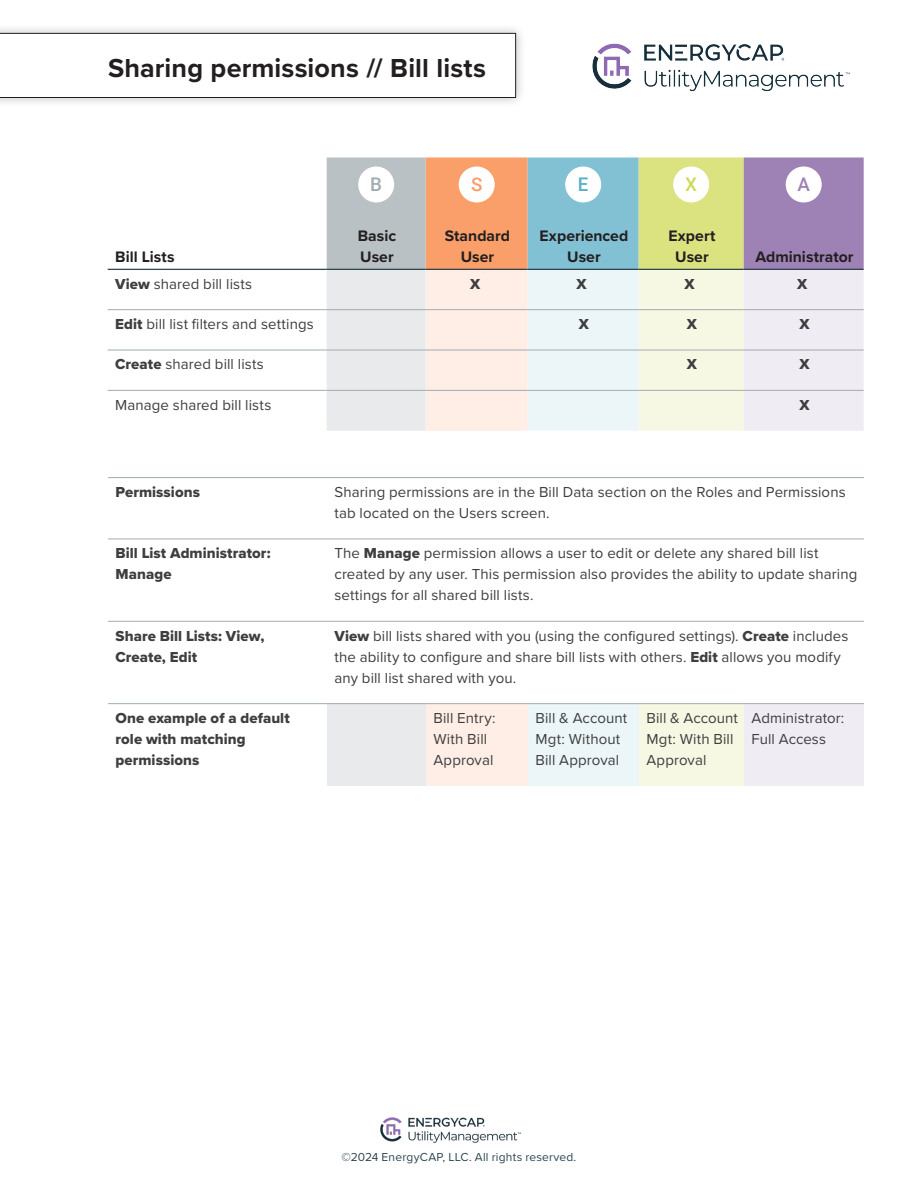
<style>
.page{position:relative;width:918px;height:1188px;background:#fff}
.page>*{position:absolute;margin:0;border:0;box-sizing:border-box;transform-origin:0 0}
.t1{font:700 27px "Proxima Nova";letter-spacing:.005em;color:#231f20}
.t2{font:500 18.75px "Roboto";color:#a2acb1}
.t3{font:500 18.75px "Roboto";color:#fa9e69}
.t4{font:500 18.75px "Roboto";color:#59b0c7}
.t5{font:500 18.75px "Roboto";color:#cfd957}
.t6{font:500 18.75px "Roboto";color:#9e82b5}
.Headers{font:700 15.75px/21px "Proxima Nova";letter-spacing:.005em;color:#231f20;text-align:center}
.body{font:15px/21px "Proxima Nova";letter-spacing:.005em;color:#3e3e3f}
.body-2{font:15px/21px "Proxima Nova Extrabld";letter-spacing:.005em;color:#3e3e3f}
.t7{font:12px "Proxima Nova";letter-spacing:.015em;color:#2d444f}
.s1{font-family:"Proxima Nova Extrabld"}
</style>
<div class="page">
<div style="left:0;top:23px;width:526px;height:85px;background:#231f20;opacity:.3"></div>
<svg style="left:0;top:33px;width:516px;height:65px"></svg>
<svg style="left:327px;top:158px;width:537px;height:273px;background:#dbd8d0"></svg>
<hr style="left:108px;top:309px;width:219px;height:1px;background:#a2acb1">
<hr style="left:327px;top:309px;width:99px;height:1px;background:#a2acb1">
<hr style="left:426px;top:309px;width:102px;height:1px;background:#a2acb1">
<hr style="left:528px;top:309px;width:111px;height:1px;background:#a2acb1">
<hr style="left:639px;top:309px;width:105px;height:1px;background:#a2acb1">
<hr style="left:744px;top:309px;width:120px;height:1px;background:#a2acb1">
<hr style="left:108px;top:350px;width:219px;height:1px;background:#a2acb1">
<hr style="left:327px;top:350px;width:99px;height:1px;background:#a2acb1">
<hr style="left:426px;top:350px;width:102px;height:1px;background:#a2acb1">
<hr style="left:528px;top:350px;width:111px;height:1px;background:#a2acb1">
<hr style="left:639px;top:350px;width:105px;height:1px;background:#a2acb1">
<hr style="left:744px;top:350px;width:120px;height:1px;background:#a2acb1">
<hr style="left:108px;top:390px;width:219px;height:1px;background:#a2acb1">
<hr style="left:327px;top:390px;width:99px;height:1px;background:#a2acb1">
<hr style="left:426px;top:390px;width:102px;height:1px;background:#a2acb1">
<hr style="left:528px;top:390px;width:111px;height:1px;background:#a2acb1">
<hr style="left:639px;top:390px;width:105px;height:1px;background:#a2acb1">
<hr style="left:744px;top:390px;width:120px;height:1px;background:#a2acb1">
<hr style="left:108px;top:269px;width:219px;height:1px;background:#162f3b">
<hr style="left:327px;top:269px;width:99px;height:1px;background:#162f3b">
<hr style="left:426px;top:269px;width:102px;height:1px;background:#162f3b">
<hr style="left:528px;top:269px;width:111px;height:1px;background:#162f3b">
<hr style="left:639px;top:269px;width:105px;height:1px;background:#162f3b">
<hr style="left:744px;top:269px;width:120px;height:1px;background:#162f3b">
<div style="left:358px;top:166px;width:36px;height:36px;background:#fff;border-radius:50%"></div>
<div style="left:459px;top:166px;width:36px;height:36px;background:#fff;border-radius:50%"></div>
<div style="left:565px;top:166px;width:36px;height:36px;background:#fff;border-radius:50%"></div>
<div style="left:673px;top:166px;width:36px;height:36px;background:#fff;border-radius:50%"></div>
<div style="left:786px;top:166px;width:36px;height:36px;background:#fff;border-radius:50%"></div>
<div style="left:327px;top:704px;width:99px;height:82px;background:#e8eaeb"></div>
<div style="left:426px;top:704px;width:102px;height:82px;background:#feeee6"></div>
<div style="left:528px;top:704px;width:111px;height:82px;background:#ecf6f8"></div>
<div style="left:639px;top:704px;width:105px;height:82px;background:#f7f8e3"></div>
<div style="left:744px;top:704px;width:120px;height:82px;background:#f0ecf4"></div>
<hr style="left:108px;top:477px;width:219px;height:1px;background:#a2acb1">
<hr style="left:327px;top:477px;width:99px;height:1px;background:#a2acb1">
<hr style="left:426px;top:477px;width:102px;height:1px;background:#a2acb1">
<hr style="left:528px;top:477px;width:111px;height:1px;background:#a2acb1">
<hr style="left:639px;top:477px;width:105px;height:1px;background:#a2acb1">
<hr style="left:744px;top:477px;width:120px;height:1px;background:#a2acb1">
<hr style="left:108px;top:539px;width:219px;height:1px;background:#a2acb1">
<hr style="left:327px;top:539px;width:99px;height:1px;background:#a2acb1">
<hr style="left:426px;top:539px;width:102px;height:1px;background:#a2acb1">
<hr style="left:528px;top:539px;width:111px;height:1px;background:#a2acb1">
<hr style="left:639px;top:539px;width:105px;height:1px;background:#a2acb1">
<hr style="left:744px;top:539px;width:120px;height:1px;background:#a2acb1">
<hr style="left:108px;top:621px;width:219px;height:1px;background:#a2acb1">
<hr style="left:327px;top:621px;width:99px;height:1px;background:#a2acb1">
<hr style="left:426px;top:621px;width:102px;height:1px;background:#a2acb1">
<hr style="left:528px;top:621px;width:111px;height:1px;background:#a2acb1">
<hr style="left:639px;top:621px;width:105px;height:1px;background:#a2acb1">
<hr style="left:744px;top:621px;width:120px;height:1px;background:#a2acb1">
<hr style="left:108px;top:703px;width:219px;height:1px;background:#a2acb1">
<hr style="left:327px;top:703px;width:99px;height:1px;background:#a2acb1">
<hr style="left:426px;top:703px;width:102px;height:1px;background:#a2acb1">
<hr style="left:528px;top:703px;width:111px;height:1px;background:#a2acb1">
<hr style="left:639px;top:703px;width:105px;height:1px;background:#a2acb1">
<hr style="left:744px;top:703px;width:120px;height:1px;background:#a2acb1">
<img style="left:592px;top:44px;width:258px;height:47px">
<img style="left:381px;top:1117px;width:140px;height:26px">
<p class="t1" style="left:108px;top:48px;width:380px">Sharing permissions // Bill lists</p>
<p class="Headers" style="left:115px;top:246px;width:61px">Bill Lists</p>
<p class="t2" style="left:370px;top:171px;width:13px">B</p>
<p class="t3" style="left:471px;top:171px;width:13px">S</p>
<p class="t4" style="left:578px;top:171px;width:12px">E</p>
<p class="t5" style="left:685px;top:171px;width:13px">X</p>
<p class="t6" style="left:797px;top:171px;width:14px">A</p>
<p class="Headers" style="left:358px;top:225px;width:40px;text-align:left">Basic<br>User</p>
<p class="Headers" style="left:445px;top:225px;width:67px">Standard<br>User</p>
<p class="Headers" style="left:540px;top:225px;width:90px">Experienced<br>User</p>
<p class="Headers" style="left:668px;top:225px;width:48px">Expert<br>User</p>
<p class="Headers" style="left:755px;top:246px;width:100px">Administrator</p>
<p class="body" style="left:115px;top:273px;width:139px"><span class="s1">View</span> shared bill lists</p>
<p class="body-2" style="left:470px;top:273px;width:12px">X</p>
<p class="body-2" style="left:577px;top:273px;width:12px">X</p>
<p class="body-2" style="left:685px;top:273px;width:12px">X</p>
<p class="body-2" style="left:797px;top:273px;width:12px">X</p>
<p class="body" style="left:115px;top:313px;width:200px"><span class="s1">Edit</span> bill list filters and settings</p>
<p class="body-2" style="left:579px;top:313px;width:12px">X</p>
<p class="body-2" style="left:687px;top:313px;width:12px">X</p>
<p class="body-2" style="left:799px;top:313px;width:12px">X</p>
<p class="body" style="left:115px;top:353px;width:150px"><span class="s1">Create</span> shared bill lists</p>
<p class="body-2" style="left:687px;top:354px;width:12px">X</p>
<p class="body-2" style="left:799px;top:354px;width:12px">X</p>
<p class="body" style="left:115px;top:394px;width:158px">Manage shared bill lists</p>
<p class="body-2" style="left:799px;top:394px;width:12px">X</p>
<p class="body-2" style="left:116px;top:481px;width:86px">Permissions</p>
<p class="body" style="left:334px;top:481px;width:513px">Sharing permissions are in the Bill Data section on the Roles and Permissions tab located on the Users screen.</p>
<p class="body-2" style="left:116px;top:543px;width:157px">Bill List Administrator:<br>Manage</p>
<p class="body" style="left:334px;top:542px;width:524px">The <span class="s1">Manage</span> permission allows a user to edit or delete any shared bill list created by any user. This permission also provides the ability to update sharing settings for all shared bill lists.</p>
<p class="body-2" style="left:116px;top:625px;width:150px">Share Bill Lists: View,<br>Create, Edit</p>
<p class="body" style="left:334px;top:624px;width:515px"><span class="s1">View</span> bill lists shared with you (using the configured settings). <span class="s1">Create</span> includes the ability to configure and share bill lists with others. <span class="s1">Edit</span> allows you modify any bill list shared with you.</p>
<p class="body-2" style="left:116px;top:707px;width:176px">One example of a default role with matching permissions</p>
<p class="body" style="left:434px;top:707px;width:64px">Bill Entry:<br>With Bill<br>Approval</p>
<p class="body" style="left:536px;top:707px;width:93px">Bill &amp; Account<br>Mgt: Without<br>Bill Approval</p>
<p class="body" style="left:646px;top:707px;width:93px">Bill &amp; Account<br>Mgt: With Bill<br>Approval</p>
<p class="body" style="left:752px;top:707px;width:94px">Administrator:<br>Full Access</p>
<p class="t7" style="left:342px;top:1149px;width:236px">©2024 EnergyCAP, LLC. All rights reserved.</p>
</div>
